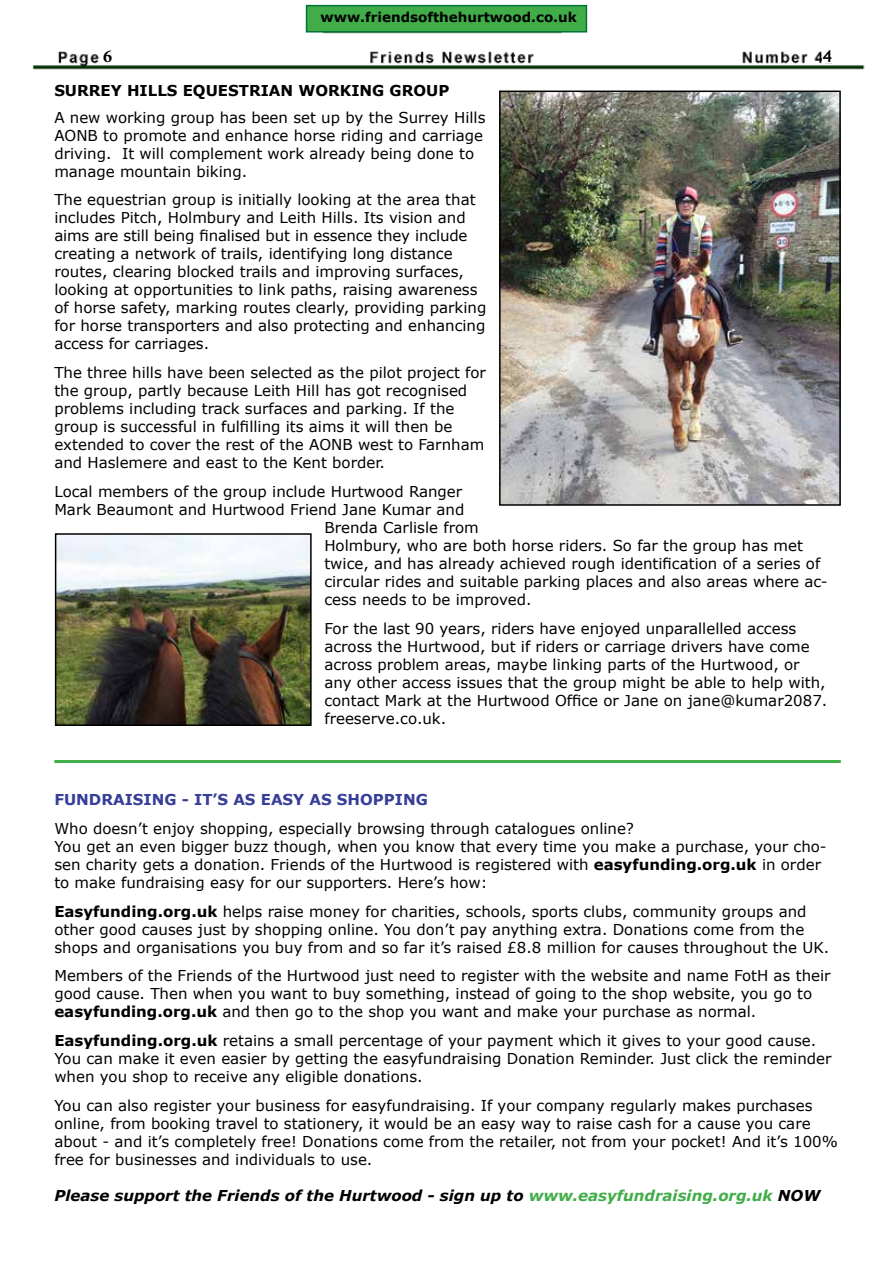
<style>
.page{position:relative;width:893px;height:1263px;background:#fff}
.page>*{position:absolute;margin:0;border:0;box-sizing:border-box;transform-origin:0 0}
.t1{font:700 18px "Minion Pro";color:#000}
.t2{font:700 16.5px "Trebuchet MS";color:#000}
.t3{font:15px/18px "Verdana";color:#000}
.t4{font:italic 700 15px "Verdana";color:#000}
.t5{font:700 15px "Verdana";color:#000}
.t6{font:700 15px "Verdana";color:#363e99}
.t7{font:700 13.5px "Verdana";color:#000}
.s1{font-weight:700}
.s2{color:#41ad49}
</style>
<div class="page">
<img style="left:32px;top:5px;width:833px;height:65px">
<div style="left:822px;top:50px;width:24px;height:13px;background:#fff"></div>
<img style="left:58px;top:536px;width:251px;height:187px">
<div style="left:55px;top:533px;width:257px;height:193px;border:2px solid #000"></div>
<img style="left:502px;top:94px;width:336px;height:409px">
<div style="left:499px;top:91px;width:342px;height:415px;border:2px solid #000"></div>
<hr style="left:54px;top:760px;width:787px;height:3px;background:#41ad49">
<div style="left:103px;top:49px;width:12px;height:15px;background:#fff"></div>
<div style="left:306px;top:5px;width:281px;height:28px;background:#41ad49;border:2px solid #007139"></div>
<p class="t1" style="left:103px;top:44px;width:10px">6</p>
<p class="t7" style="left:321px;top:7px;width:258px">www.friendsofthehurtwood.co.uk</p>
<p class="t2" style="left:822px;top:46px;width:11px">4</p>
<p class="t5" style="left:54px;top:80px;width:397px">SURREY HILLS EQUESTRIAN WORKING GROUP</p>
<p class="t3" style="left:54px;top:108px;width:433px">A new working group has been set up by the Surrey Hills AONB to promote and enhance horse riding and carriage driving. It will complement work already being done to manage mountain biking.</p>
<p class="t3" style="left:54px;top:191px;width:433px">The equestrian group is initially looking at the area that includes Pitch, Holmbury and Leith Hills. Its vision and aims are still being finalised but in essence they include creating a network of trails, identifying long distance routes, clearing blocked trails and improving surfaces, looking at opportunities to link paths, raising awareness of horse safety, marking routes clearly, providing parking for horse transporters and also protecting and enhancing access for carriages.</p>
<p class="t3" style="left:54px;top:364px;width:433px">The three hills have been selected as the pilot project for the group, partly because Leith Hill has got recognised problems including track surfaces and parking. If the group is successful in fulfilling its aims it will then be extended to cover the rest of the AONB west to Farnham and Haslemere and east to the Kent border.</p>
<p class="t3" style="left:54px;top:482px;width:409px">Local members of the group include Hurtwood Ranger</p>
<p class="t3" style="left:54px;top:500px;width:411px">Mark Beaumont and Hurtwood Friend Jane Kumar and</p>
<p class="t3" style="left:324px;top:518px;width:156px">Brenda Carlisle from</p>
<p class="t3" style="left:324px;top:536px;width:480px">Holmbury, who are both horse riders. So far the group has met</p>
<p class="t3" style="left:324px;top:554px;width:497px">twice, and has already achieved rough identification of a series of</p>
<p class="t3" style="left:324px;top:572px;width:505px">circular rides and suitable parking places and also areas where ac-</p>
<p class="t3" style="left:324px;top:590px;width:209px">cess needs to be improved.</p>
<p class="t3" style="left:324px;top:619px;width:504px">For the last 90 years, riders have enjoyed unparallelled access across the Hurtwood, but if riders or carriage drivers have come across problem areas, maybe linking parts of the Hurtwood, or any other access issues that the group might be able to help with, contact Mark at the Hurtwood Office or Jane on jane@kumar2087. freeserve.co.uk.</p>
<p class="t6" style="left:54px;top:789px;width:375px">FUNDRAISING - IT’S AS EASY AS SHOPPING</p>
<p class="t3" style="left:54px;top:819px;width:774px">Who doesn’t enjoy shopping, especially browsing through catalogues online?<br>You get an even bigger buzz though, when you know that every time you make a purchase, your cho&shy;sen charity gets a donation. Friends of the Hurtwood is registered with <span class="s1">easyfunding.org.uk</span> in order to make fundraising easy for our supporters. Here’s how:</p>
<p class="t3" style="left:54px;top:902px;width:776px"><span class="s1">Easyfunding.org.uk</span> helps raise money for charities, schools, sports clubs, community groups and other good causes just by shopping online. You don’t pay anything extra. Donations come from the shops and organisations you buy from and so far it’s raised £8.8 million for causes throughout the UK.</p>
<p class="t3" style="left:54px;top:967px;width:778px">Members of the Friends of the Hurtwood just need to register with the website and name FotH as their good cause. Then when you want to buy something, instead of going to the shop website, you go to <span class="s1">easyfunding.org.uk</span> and then go to the shop you want and make your purchase as normal.</p>
<p class="t3" style="left:54px;top:1031px;width:779px"><span class="s1">Easyfunding.org.uk</span> retains a small percentage of your payment which it gives to your good cause.<br>You can make it even easier by getting the easyfundraising Donation Reminder. Just click the reminder when you shop to receive any eligible donations.</p>
<p class="t3" style="left:54px;top:1096px;width:785px">You can also register your business for easyfundraising. If your company regularly makes purchases online, from booking travel to stationery, it would be an easy way to raise cash for a cause you care about - and it’s completely free! Donations come from the retailer, not from your pocket! And it’s 100% free for businesses and individuals to use.</p>
<p class="t4" style="left:54px;top:1185px;width:767px">Please support the Friends of the Hurtwood - sign up to <span class="s2">www.easyfundraising.org.uk</span> NOW</p>
</div>
